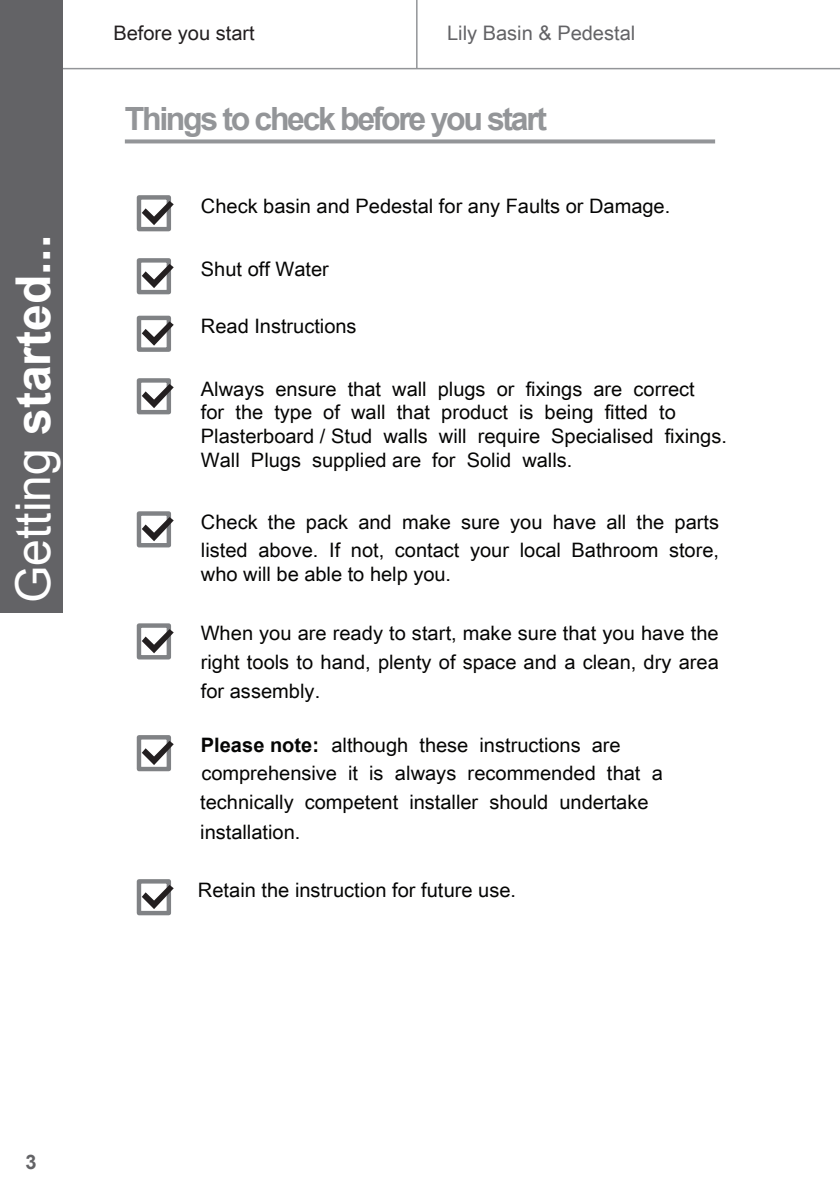
<style>
.page{position:relative;width:840px;height:1191px;background:#fff}
.page>*{position:absolute;margin:0;border:0;box-sizing:border-box;transform-origin:0 0}
.t1{font:700 48px "Arial";color:#fff}
.t2{font:700 32px "Arial";letter-spacing:-.075em;color:#939598}
.t3{font:20px "Arial Unicode MS";color:#636366}
.t4{font:20px "Arial Unicode MS";color:#231f20}
.t5{font:700 20px "Arial";color:#636366}
.t6{font:19.8px/28.8px "Arial Unicode MS";color:#050504}
.t7{font:700 19.8px "Arial";color:#050504}
.s1{font-weight:400}
</style>
<div class="page">
<svg style="left:125px;top:139px;width:589px;height:4px;fill:#939598"></svg>
<hr style="left:0;top:68px;width:839px;height:1px;background:#939598">
<hr style="left:416px;top:0;width:1px;height:69px;background:#939598">
<div style="left:0;top:0;width:62px;height:612px;background:#636366"></div>
<div style="left:137px;top:511px;width:34px;height:36px;border:4px solid #808285"></div>
<svg style="left:142px;top:517px;width:32px;height:24px"></svg>
<div style="left:137px;top:623px;width:34px;height:36px;border:4px solid #808285"></div>
<svg style="left:142px;top:629px;width:32px;height:24px"></svg>
<div style="left:137px;top:735px;width:34px;height:36px;border:4px solid #808285"></div>
<svg style="left:142px;top:741px;width:32px;height:24px"></svg>
<div style="left:137px;top:879px;width:34px;height:36px;border:4px solid #808285"></div>
<svg style="left:142px;top:885px;width:32px;height:24px"></svg>
<div style="left:137px;top:195px;width:34px;height:36px;border:4px solid #808285"></div>
<svg style="left:142px;top:201px;width:32px;height:24px"></svg>
<div style="left:137px;top:258px;width:34px;height:36px;border:4px solid #808285"></div>
<svg style="left:142px;top:264px;width:32px;height:24px"></svg>
<div style="left:137px;top:316px;width:34px;height:36px;border:4px solid #808285"></div>
<svg style="left:142px;top:321px;width:32px;height:25px"></svg>
<div style="left:137px;top:378px;width:34px;height:36px;border:4px solid #808285"></div>
<svg style="left:142px;top:384px;width:32px;height:24px"></svg>
<h1 class="t1" style="left:1px;top:603px;width:370px;rotate:-90deg"><span class="s1">Getting</span> started...</h1>
<p class="t4" style="left:113px;top:19px;width:143px">Before you start</p>
<p class="t3" style="left:447px;top:19px;width:189px">Lily Basin &amp; Pedestal</p>
<h2 class="t2" style="left:125px;top:98px;width:423px">Things to check before you start</h2>
<p class="t6" style="left:201px;top:191px;width:470px">Check basin and Pedestal for any Faults or Damage.</p>
<p class="t6" style="left:201px;top:254px;width:129px">Shut off Water</p>
<p class="t6" style="left:201px;top:311px;width:157px">Read Instructions</p>
<p class="t6" style="left:201px;top:376px;width:527px;line-height:23.8px">Always ensure that wall plugs or fixings are correct<br>for the type of wall that product is being fitted to Plasterboard / Stud walls will require Specialised fixings.<br>Wall Plugs supplied are for Solid walls.</p>
<p class="t6" style="left:201px;top:507px;width:519px">Check the pack and make sure you have all the parts listed above. If not, contact your local Bathroom store,</p>
<p class="t6" style="left:201px;top:559px;width:251px">who will be able to help you.</p>
<p class="t6" style="left:201px;top:618px;width:519px;text-align:justify">When you are ready to start, make sure that you have the right tools to hand, plenty of space and a clean, dry area for assembly.</p>
<p class="t6" style="left:200px;top:730px;width:464px;text-indent:131px">although these instructions are comprehensive it is always recommended that a technically competent installer should undertake</p>
<p class="t6" style="left:200px;top:817px;width:101px">installation.</p>
<p class="t7" style="left:201px;top:732px;width:119px">Please note:</p>
<p class="t6" style="left:198px;top:875px;width:319px">Retain the instruction for future use.</p>
<p class="t5" style="left:25px;top:1149px;width:13px">3</p>
</div>
